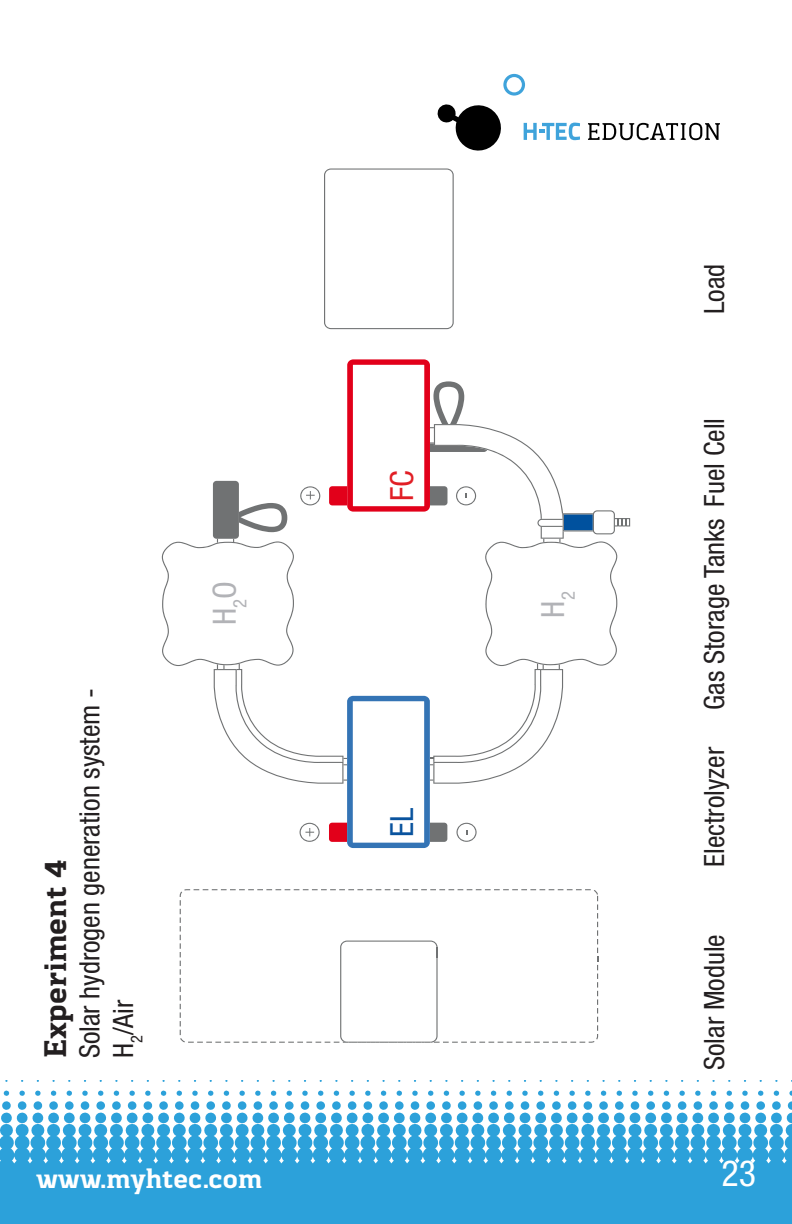
<style>
.page{position:relative;width:792px;height:1224px;background:#fff}
.page>*{position:absolute;margin:0;border:0;box-sizing:border-box;transform-origin:0 0}
.t1{font:condensed 36px "Helvetica Neue";color:#fff}
.t2{font:700 32px "Kondolar";color:#231f20}
.t3{font:condensed 32px "Helvetica Neue";color:#b2b3b7}
.t4{font:condensed 32px "Helvetica Neue";color:#09539e}
.t5{font:condensed 32px "Helvetica Neue";color:#e11e25}
.t6{font:condensed 28px "Helvetica Neue";color:#231f20}
.t7{font:700 28px "Kondolar";color:#fff}
</style>
<div class="page">
<div style="left:0;top:1165px;width:792px;height:59px;background:#2ca1da"></div>
<svg style="left:0;top:1091px;width:792px;height:74px"></svg>
<svg style="left:5px;top:1080px;width:787px;height:2px"></svg>
<svg style="left:437px;top:104px;width:64px;height:47px"></svg>
<svg style="left:588px;top:123px;width:132px;height:17px"></svg>
<svg style="left:503px;top:74px;width:22px;height:22px"></svg>
<svg style="left:524px;top:123px;width:56px;height:17px"></svg>
<svg style="left:324px;top:169px;width:130px;height:160px"></svg>
<svg style="left:180px;top:889px;width:418px;height:154px"></svg>
<svg style="left:162px;top:359px;width:468px;height:489px"></svg>
<p class="t6" style="left:74px;top:1058px;width:372px;rotate:-90deg">Solar hydrogen generation system -</p>
<p class="t2" style="left:34px;top:1058px;width:200px;rotate:-90deg">Experiment 4</p>
<p class="t6" style="left:107px;top:1058px;width:60px;rotate:-90deg">H<sub>2</sub>/Air</p>
<p class="t5" style="left:383px;top:501px;width:32px;rotate:-90deg">FC</p>
<p class="t3" style="left:206px;top:625px;width:45px;rotate:-90deg">H<sub>2</sub>O</p>
<p class="t3" style="left:534px;top:618px;width:28px;rotate:-90deg">H<sub>2</sub></p>
<p class="t4" style="left:383px;top:837px;width:31px;rotate:-90deg">EL</p>
<p class="t6" style="left:698px;top:314px;width:52px;rotate:-90deg">Load</p>
<p class="t6" style="left:698px;top:710px;width:293px;rotate:-90deg">Gas Storage Tanks Fuel Cell</p>
<p class="t6" style="left:698px;top:867px;width:121px;rotate:-90deg">Electrolyzer</p>
<p class="t6" style="left:698px;top:1070px;width:137px;rotate:-90deg">Solar Module</p>
<p class="t7" style="left:36px;top:1161px;width:227px">www.myhtec.com</p>
<p class="t1" style="left:721px;top:1152px;width:36px">23</p>
</div>
